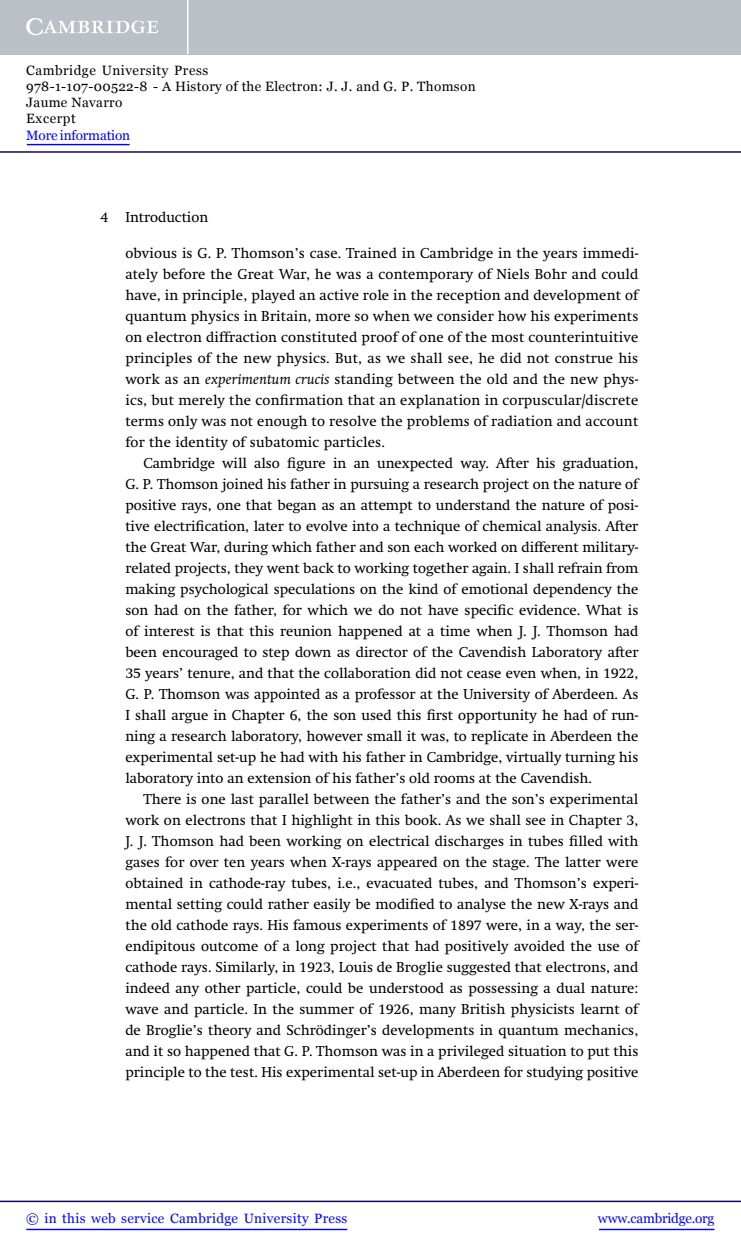
<style>
.page{position:relative;width:741px;height:1253px;background:#fff}
.page>*{position:absolute;margin:0;border:0;box-sizing:border-box;transform-origin:0 0}
.t1{font:14.25px "Swift";letter-spacing:.005em;color:#000}
.t2{font:13.5px/16.2px "Georgia";letter-spacing:.025em;color:#000}
.t3{font:13.5px "Georgia";letter-spacing:.025em;color:#00f}
.t4{font:13.5px "Georgia";letter-spacing:-.015em;color:#00f}
.t5{font:13.5px "Georgia";letter-spacing:-.01em;color:#00f}
.s1{font-style:italic}
</style>
<div class="page">
<div style="left:0;top:0;width:741px;height:54px;background:#bac0c6"></div>
<svg style="left:26px;top:18px;width:132px;height:17px"></svg>
<hr style="left:187px;top:0;width:2px;height:54px;background:#fff">
<hr style="left:0;top:151px;width:741px;height:2px;background:#150666">
<hr style="left:27px;top:144px;width:103px;height:1px;background:#00f">
<hr style="left:599px;top:1228px;width:115px;height:2px;background:#00f">
<hr style="left:0;top:1200px;width:741px;height:2px;background:#150666">
<hr style="left:26px;top:1228px;width:321px;height:2px;background:#00f">
<p class="t2" style="left:26px;top:62px;width:451px">Cambridge University Press<br>978-1-107-00522-8 - A History of the Electron: J. J. and G. P. Thomson<br>Jaume Navarro<br>Excerpt</p>
<p class="t5" style="left:26px;top:127px;width:105px">More information</p>
<p class="t1" style="left:101px;top:209px;width:109px">4 Introduction</p>
<p class="t1" style="left:125px;top:245px;width:515px">obvious is G. P. Thomson’s case. Trained in Cambridge in the years immedi-</p>
<p class="t1" style="left:125px;top:266px;width:515px">ately before the Great War, he was a contemporary of Niels Bohr and could</p>
<p class="t1" style="left:125px;top:287px;width:514px">have, in principle, played an active role in the reception and development of</p>
<p class="t1" style="left:125px;top:308px;width:515px">quantum physics in Britain, more so when we consider how his experiments</p>
<p class="t1" style="left:125px;top:329px;width:515px">on electron diffraction constituted proof of one of the most counterintuitive</p>
<p class="t1" style="left:125px;top:350px;width:514px">principles of the new physics. But, as we shall see, he did not construe his</p>
<p class="t1" style="left:125px;top:371px;width:515px">work as an <span class="s1">experimentum crucis</span> standing between the old and the new phys-</p>
<p class="t1" style="left:125px;top:392px;width:514px">ics, but merely the confirmation that an explanation in corpuscular/discrete</p>
<p class="t1" style="left:125px;top:413px;width:514px">terms only was not enough to resolve the problems of radiation and account</p>
<p class="t1" style="left:125px;top:434px;width:261px">for the identity of subatomic particles.</p>
<p class="t1" style="left:143px;top:455px;width:497px">Cambridge will also figure in an unexpected way. After his graduation,</p>
<p class="t1" style="left:125px;top:476px;width:514px">G. P. Thomson joined his father in pursuing a research project on the nature of</p>
<p class="t1" style="left:125px;top:497px;width:514px">positive rays, one that began as an attempt to understand the nature of posi-</p>
<p class="t1" style="left:125px;top:518px;width:514px">tive electrification, later to evolve into a technique of chemical analysis. After</p>
<p class="t1" style="left:125px;top:539px;width:515px">the Great War, during which father and son each worked on different military-</p>
<p class="t1" style="left:125px;top:560px;width:515px">related projects, they went back to working together again. I shall refrain from</p>
<p class="t1" style="left:125px;top:581px;width:514px">making psychological speculations on the kind of emotional dependency the</p>
<p class="t1" style="left:125px;top:602px;width:515px">son had on the father, for which we do not have specific evidence. What is</p>
<p class="t1" style="left:125px;top:623px;width:515px">of interest is that this reunion happened at a time when J. J. Thomson had</p>
<p class="t1" style="left:125px;top:644px;width:515px">been encouraged to step down as director of the Cavendish Laboratory after</p>
<p class="t1" style="left:125px;top:665px;width:515px">35 years’ tenure, and that the collaboration did not cease even when, in 1922,</p>
<p class="t1" style="left:125px;top:686px;width:515px">G. P. Thomson was appointed as a professor at the University of Aberdeen. As</p>
<p class="t1" style="left:125px;top:707px;width:515px">I shall argue in Chapter 6, the son used this first opportunity he had of run-</p>
<p class="t1" style="left:125px;top:728px;width:514px">ning a research laboratory, however small it was, to replicate in Aberdeen the</p>
<p class="t1" style="left:125px;top:749px;width:515px">experimental set-up he had with his father in Cambridge, virtually turning his</p>
<p class="t1" style="left:125px;top:770px;width:468px">laboratory into an extension of his father’s old rooms at the Cavendish.</p>
<p class="t1" style="left:143px;top:791px;width:496px">There is one last parallel between the father’s and the son’s experimental</p>
<p class="t1" style="left:125px;top:812px;width:514px">work on electrons that I highlight in this book. As we shall see in Chapter 3,</p>
<p class="t1" style="left:125px;top:833px;width:515px">J. J. Thomson had been working on electrical discharges in tubes filled with</p>
<p class="t1" style="left:125px;top:854px;width:515px">gases for over ten years when X-rays appeared on the stage. The latter were</p>
<p class="t1" style="left:125px;top:875px;width:514px">obtained in cathode-ray tubes, i.e., evacuated tubes, and Thomson’s experi-</p>
<p class="t1" style="left:125px;top:896px;width:515px">mental setting could rather easily be modified to analyse the new X-rays and</p>
<p class="t1" style="left:125px;top:917px;width:515px">the old cathode rays. His famous experiments of 1897 were, in a way, the ser-</p>
<p class="t1" style="left:125px;top:938px;width:515px">endipitous outcome of a long project that had positively avoided the use of</p>
<p class="t1" style="left:125px;top:959px;width:515px">cathode rays. Similarly, in 1923, Louis de Broglie suggested that electrons, and</p>
<p class="t1" style="left:125px;top:980px;width:515px">indeed any other particle, could be understood as possessing a dual nature:</p>
<p class="t1" style="left:125px;top:1001px;width:514px">wave and particle. In the summer of 1926, many British physicists learnt of</p>
<p class="t1" style="left:125px;top:1022px;width:514px">de Broglie’s theory and Schrödinger’s developments in quantum mechanics,</p>
<p class="t1" style="left:125px;top:1043px;width:515px">and it so happened that G. P. Thomson was in a privileged situation to put this</p>
<p class="t1" style="left:125px;top:1064px;width:515px">principle to the test. His experimental set-up in Aberdeen for studying positive</p>
<p class="t3" style="left:26px;top:1211px;width:323px">© in this web service Cambridge University Press</p>
<p class="t4" style="left:598px;top:1211px;width:118px">www.cambridge.org</p>
</div>
